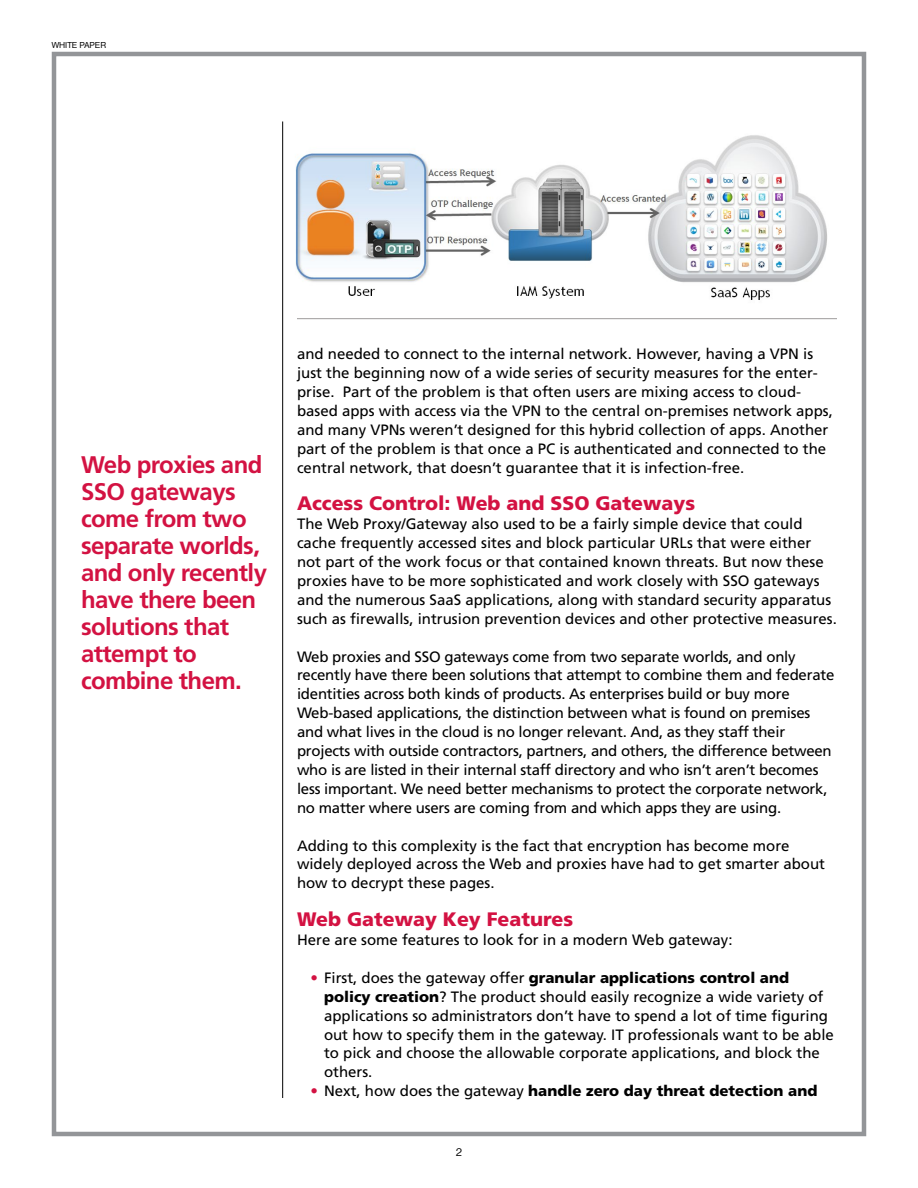
<style>
.page{position:relative;width:918px;height:1188px;background:#fff}
.page>*{position:absolute;margin:0;border:0;box-sizing:border-box;transform-origin:0 0}
.Deck{font:700 24px/27px "Frutiger";letter-spacing:-.025em;color:#d31242}
.Subhead_2{font:900 19.5px "Frutiger";color:#d31242}
.Body_Copy{font:15px/18.9px "Frutiger";color:#000}
.Bulleted_Body_Copy{font:15px/18.9px "Frutiger";color:#000}
.Bulleted_Body_Copy-2{font:900 15px "Frutiger";color:#000}
.t1{font:12px "Nimbus San D";color:#000}
.t2{font:9px "Nimbus San D";color:#000}
.s1{color:#d31242}
.s2{font-weight:900}
.s3{font-weight:400;color:#d31242}
.s4{font-weight:400}
</style>
<div class="page">
<div style="left:52px;top:52px;width:814px;height:1084px;border:4px solid #939598"></div>
<hr style="left:282px;top:122px;width:1px;height:976px;background:#000">
<img style="left:295px;top:135px;width:532px;height:165px">
<hr style="left:297px;top:318px;width:540px;height:1px;background:#9e9b9b">
<p class="t2" style="left:52px;top:40px;width:56px">WHITE PAPER</p>
<p class="Deck" style="left:81px;top:451px;width:188px">Web proxies and<br>SSO gateways come from two separate worlds, and only recently have there been solutions that attempt to combine them.</p>
<p class="Body_Copy" style="left:297px;top:344px;width:537px">and needed to connect to the internal network. However, having a VPN is just the beginning now of a wide series of security measures for the enter&shy;prise. Part of the problem is that often users are mixing access to cloud&shy;based apps with access via the VPN to the central on-premises network apps, and many VPNs weren’t designed for this hybrid collection of apps. Another part of the problem is that once a PC is authenticated and connected to the central network, that doesn’t guarantee that it is infection-free.</p>
<p class="Subhead_2" style="left:297px;top:492px;width:400px">Access Control: Web and SSO Gateways</p>
<p class="Body_Copy" style="left:297px;top:514px;width:541px">The Web Proxy/Gateway also used to be a fairly simple device that could cache frequently accessed sites and block particular URLs that were either not part of the work focus or that contained known threats. But now these proxies have to be more sophisticated and work closely with SSO gateways and the numerous SaaS applications, along with standard security apparatus such as firewalls, intrusion prevention devices and other protective measures.</p>
<p class="Body_Copy" style="left:297px;top:647px;width:539px">Web proxies and SSO gateways come from two separate worlds, and only recently have there been solutions that attempt to combine them and federate identities across both kinds of products. As enterprises build or buy more Web-based applications, the distinction between what is found on premises and what lives in the cloud is no longer relevant. And, as they staff their projects with outside contractors, partners, and others, the difference between who is are listed in their internal staff directory and who isn’t aren’t becomes less important. We need better mechanisms to protect the corporate network, no matter where users are coming from and which apps they are using.</p>
<p class="Body_Copy" style="left:297px;top:836px;width:530px">Adding to this complexity is the fact that encryption has become more widely deployed across the Web and proxies have had to get smarter about how to decrypt these pages.</p>
<p class="Subhead_2" style="left:297px;top:907px;width:278px">Web Gateway Key Features</p>
<p class="Body_Copy" style="left:297px;top:930px;width:437px">Here are some features to look for in a modern Web gateway:</p>
<p class="Bulleted_Body_Copy" style="left:324px;top:968px;width:511px;text-indent:-14px"><span class="s1">•</span> First, does the gateway offer <span class="s2">granular applications control and policy creation</span>? The product should easily recognize a wide variety of applications so administrators don’t have to spend a lot of time figuring out how to specify them in the gateway. IT professionals want to be able to pick and choose the allowable corporate applications, and block the others.</p>
<p class="Bulleted_Body_Copy-2" style="left:310px;top:1082px;width:508px"><span class="s3">•</span> <span class="s4">Next, how does the gateway</span> handle zero day threat detection and</p>
<p class="t1" style="left:456px;top:1145px;width:8px">2</p>
</div>
